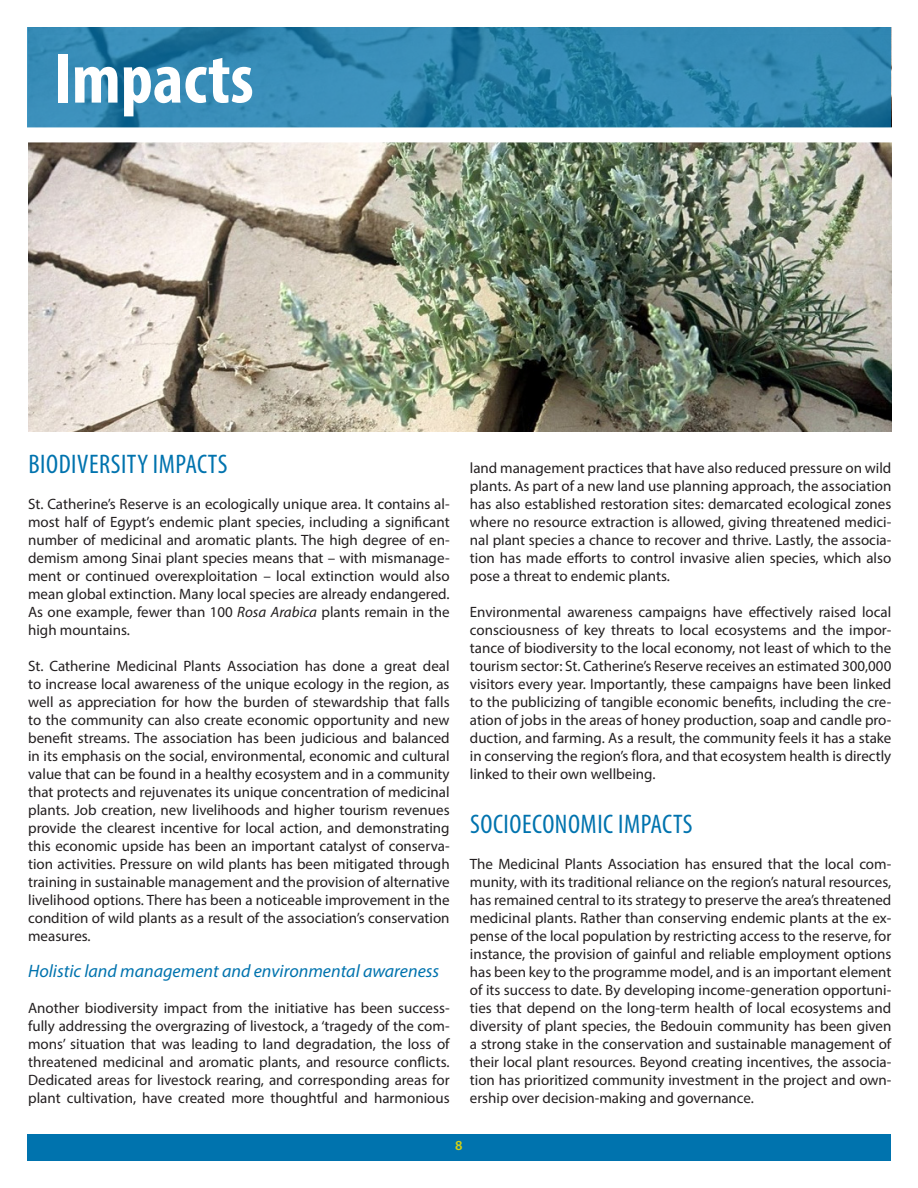
<style>
.page{position:relative;width:918px;height:1188px;background:#fff}
.page>*{position:absolute;margin:0;border:0;box-sizing:border-box;transform-origin:0 0}
.t1{font:700 condensed 72px "Myriad Pro";color:#fff}
.t2{font:condensed 27px "Myriad Pro";letter-spacing:.02em;color:#0073ae}
.t3{font:italic 18px "Myriad Pro";color:#0073ae}
.t4{font:15px/18px "Myriad Pro";color:#231f20;text-align:justify}
.t5{font:600 13.8px "Myriad Pro";color:#d4d110}
.s1{font-style:italic}
</style>
<div class="page">
<div style="left:27px;top:1134px;width:864px;height:27px;background:#0073ae"></div>
<img style="left:28px;top:142px;width:863px;height:290px">
<svg style="left:27px;top:27px;width:864px;height:100px;background:#2f85ae"></svg>
<p class="t1" style="left:54px;top:34px;width:201px">Impacts</p>
<p class="t2" style="left:28px;top:447px;width:201px">BIODIVERSITY IMPACTS</p>
<p class="t4" style="left:28px;top:494px;width:423px">St. Catherine’s Reserve is an ecologically unique area. It contains al&shy;most half of Egypt’s endemic plant species, including a significant number of medicinal and aromatic plants. The high degree of en&shy;demism among Sinai plant species means that – with mismanage&shy;ment or continued overexploitation – local extinction would also mean global extinction. Many local species are already endangered.<br>As one example, fewer than 100 <span class="s1">Rosa Arabica</span> plants remain in the high mountains.</p>
<p class="t4" style="left:28px;top:656px;width:423px">St. Catherine Medicinal Plants Association has done a great deal to increase local awareness of the unique ecology in the region, as well as appreciation for how the burden of stewardship that falls to the community can also create economic opportunity and new benefit streams. The association has been judicious and balanced in its emphasis on the social, environmental, economic and cultural value that can be found in a healthy ecosystem and in a community that protects and rejuvenates its unique concentration of medicinal plants. Job creation, new livelihoods and higher tourism revenues provide the clearest incentive for local action, and demonstrating this economic upside has been an important catalyst of conserva&shy;tion activities. Pressure on wild plants has been mitigated through training in sustainable management and the provision of alternative livelihood options. There has been a noticeable improvement in the condition of wild plants as a result of the association’s conservation measures.</p>
<p class="t3" style="left:28px;top:959px;width:413px">Holistic land management and environmental awareness</p>
<p class="t4" style="left:28px;top:998px;width:423px">Another biodiversity impact from the initiative has been success&shy;fully addressing the overgrazing of livestock, a ‘tragedy of the com&shy;mons’ situation that was leading to land degradation, the loss of threatened medicinal and aromatic plants, and resource conflicts.<br>Dedicated areas for livestock rearing, and corresponding areas for plant cultivation, have created more thoughtful and harmonious</p>
<p class="t4" style="left:470px;top:458px;width:423px">land management practices that have also reduced pressure on wild plants. As part of a new land use planning approach, the association has also established restoration sites: demarcated ecological zones where no resource extraction is allowed, giving threatened medici&shy;nal plant species a chance to recover and thrive. Lastly, the associa&shy;tion has made efforts to control invasive alien species, which also pose a threat to endemic plants.</p>
<p class="t4" style="left:470px;top:602px;width:423px">Environmental awareness campaigns have effectively raised local consciousness of key threats to local ecosystems and the impor&shy;tance of biodiversity to the local economy, not least of which to the tourism sector: St. Catherine’s Reserve receives an estimated 300,000 visitors every year. Importantly, these campaigns have been linked to the publicizing of tangible economic benefits, including the cre&shy;ation of jobs in the areas of honey production, soap and candle pro&shy;duction, and farming. As a result, the community feels it has a stake in conserving the region’s flora, and that ecosystem health is directly linked to their own wellbeing.</p>
<p class="t2" style="left:470px;top:807px;width:224px">SOCIOECONOMIC IMPACTS</p>
<p class="t4" style="left:470px;top:854px;width:423px">The Medicinal Plants Association has ensured that the local com&shy;munity, with its traditional reliance on the region’s natural resources, has remained central to its strategy to preserve the area’s threatened medicinal plants. Rather than conserving endemic plants at the ex&shy;pense of the local population by restricting access to the reserve, for instance, the provision of gainful and reliable employment options has been key to the programme model, and is an important element of its success to date. By developing income-generation opportuni&shy;ties that depend on the long-term health of local ecosystems and diversity of plant species, the Bedouin community has been given a strong stake in the conservation and sustainable management of their local plant resources. Beyond creating incentives, the associa&shy;tion has prioritized community investment in the project and own&shy;ership over decision-making and governance.</p>
<p class="t5" style="left:455px;top:1136px;width:9px">8</p>
</div>
